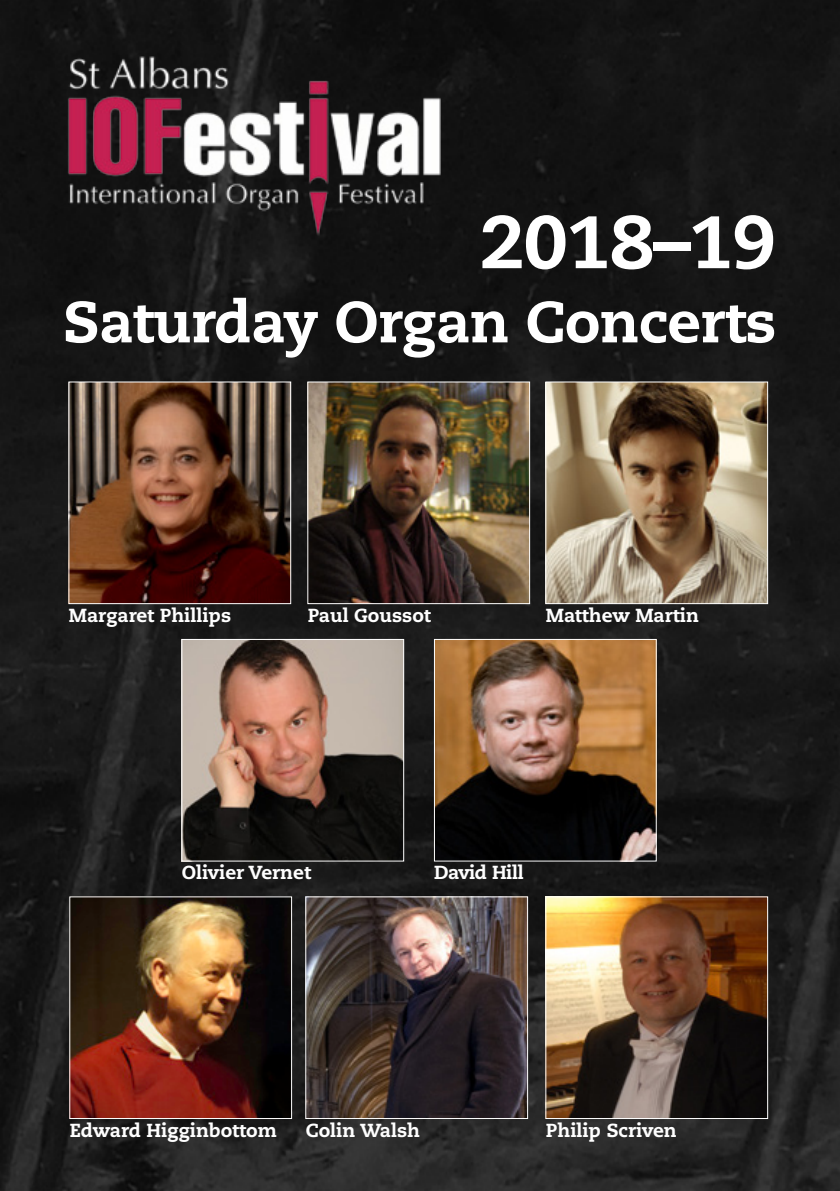
<style>
.page{position:relative;width:840px;height:1191px;background:#fff}
.page>*{position:absolute;margin:0;border:0;box-sizing:border-box;transform-origin:0 0}
.t1{font:800 74px "Caecilia LT Pro 85";letter-spacing:-.01em;color:#fff}
.t2{font:800 58px "Caecilia LT Pro 85";letter-spacing:-.01em;color:#fff}
.t3{font:800 18.8px "Caecilia LT Pro 85";color:#fff}
.t4{font:800 18.8px "Caecilia LT Pro 85";letter-spacing:-.02em;color:#fff}
</style>
<div class="page">
<img style="left:0;top:0;width:839px;height:1191px">
<img style="left:65px;top:34px;width:392px;height:206px">
<img style="left:183px;top:641px;width:218px;height:218px">
<div style="left:181px;top:639px;width:222px;height:222px;border:1px solid #fff"></div>
<img style="left:71px;top:898px;width:219px;height:218px">
<img style="left:309px;top:384px;width:218px;height:218px">
<div style="left:307px;top:382px;width:222px;height:222px;border:1px solid #fff"></div>
<img style="left:547px;top:384px;width:218px;height:218px">
<div style="left:545px;top:382px;width:222px;height:222px;border:1px solid #fff"></div>
<img style="left:436px;top:641px;width:218px;height:218px">
<div style="left:434px;top:639px;width:222px;height:222px;border:1px solid #fff"></div>
<img style="left:547px;top:898px;width:218px;height:218px">
<div style="left:545px;top:896px;width:222px;height:222px;border:1px solid #fff"></div>
<img style="left:71px;top:384px;width:218px;height:218px">
<div style="left:69px;top:382px;width:222px;height:222px;border:1px solid #fff"></div>
<img style="left:307px;top:898px;width:218px;height:218px">
<p class="t1" style="left:480px;top:191px;width:297px">2018–19</p>
<p class="t2" style="left:63px;top:282px;width:714px">Saturday Organ Concerts</p>
<p class="t3" style="left:69px;top:602px;width:164px">Margaret Phillips</p>
<p class="t3" style="left:307px;top:602px;width:124px">Paul Goussot</p>
<p class="t3" style="left:545px;top:602px;width:155px">Matthew Martin</p>
<p class="t3" style="left:182px;top:859px;width:131px">Olivier Vernet</p>
<p class="t4" style="left:434px;top:859px;width:91px">David Hill</p>
<p class="t3" style="left:70px;top:1117px;width:209px">Edward Higginbottom</p>
<p class="t3" style="left:305px;top:1117px;width:116px">Colin Walsh</p>
<p class="t3" style="left:545px;top:1117px;width:132px">Philip Scriven</p>
</div>
